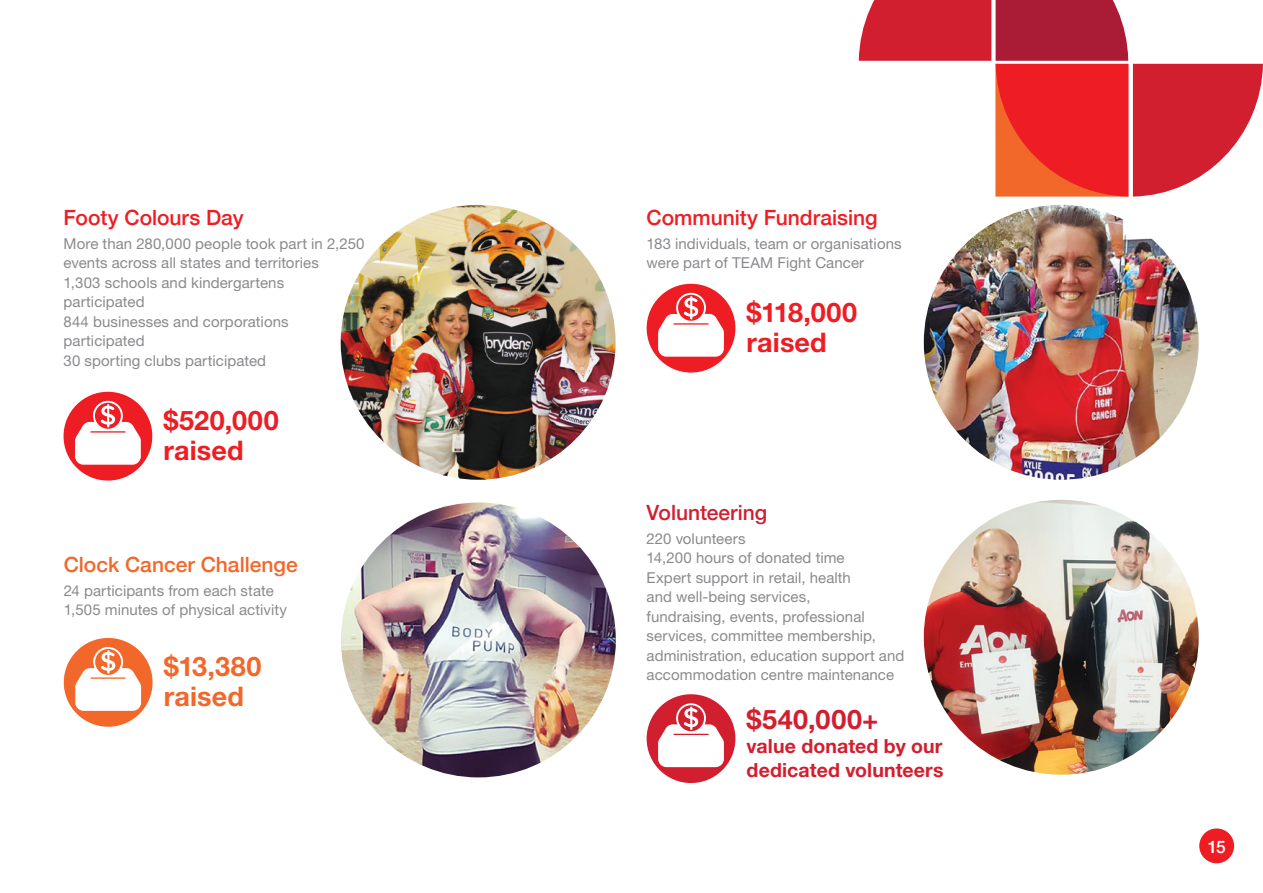
<style>
.page{position:relative;width:1263px;height:893px;background:#fff}
.page>*{position:absolute;margin:0;border:0;box-sizing:border-box;transform-origin:0 0}
.t1{font:700 27px/30px "Helvetica Neue";letter-spacing:.005em;color:#ee1d23}
.t2{font:700 27px/30px "Helvetica Neue";letter-spacing:.005em;color:#f2672a}
.t3{font:700 27px "Helvetica Neue";letter-spacing:.025em;color:#d21f2f}
.t4{font:500 21px "Helvetica Neue";color:#ee1d23}
.t5{font:500 21px "Helvetica Neue";color:#f2672a}
.t6{font:500 21px "Helvetica Neue";color:#d21f2f}
.t7{font:700 19.5px/24px "Helvetica Neue";letter-spacing:.005em;color:#d21f2f}
.t8{font:500 17.25px "Helvetica Neue";color:#fff}
.t9{font:15px/19.5px "Helvetica Neue";letter-spacing:.005em;color:#8a8a8e}
</style>
<div class="page">
<div style="left:1199px;top:828px;width:35px;height:35px;background:#ee1d23;border-radius:50%"></div>
<img style="left:924px;top:205px;width:275px;height:275px;border-radius:137px">
<img style="left:341px;top:205px;width:275px;height:275px;border-radius:137px">
<img style="left:924px;top:500px;width:275px;height:275px;border-radius:137px">
<img style="left:341px;top:502px;width:275px;height:275px;border-radius:137px">
<div style="left:647px;top:284px;width:88px;height:89px;background:#ee1d23;border-radius:50%"></div>
<div style="left:64px;top:392px;width:88px;height:89px;background:#ee1d23;border-radius:50%"></div>
<div style="left:647px;top:694px;width:88px;height:89px;background:#d21f2f;border-radius:50%"></div>
<div style="left:64px;top:638px;width:89px;height:89px;background:#f2672a;border-radius:50%"></div>
<svg style="left:658px;top:293px;width:66px;height:64px"></svg>
<svg style="left:75px;top:401px;width:66px;height:64px"></svg>
<svg style="left:658px;top:703px;width:66px;height:64px"></svg>
<svg style="left:75px;top:647px;width:66px;height:64px"></svg>
<svg style="left:859px;top:0;width:404px;height:197px"></svg>
<h2 class="t4" style="left:64px;top:201px;width:182px">Footy Colours Day</h2>
<p class="t9" style="left:64px;top:234px;width:302px">More than 280,000 people took part in 2,250 events across all states and territories<br>1,303 schools and kindergartens participated<br>844 businesses and corporations participated<br>30 sporting clubs participated</p>
<h1 class="t1" style="left:163px;top:404px;width:117px">$520,000 raised</h1>
<h2 class="t5" style="left:64px;top:548px;width:235px">Clock Cancer Challenge</h2>
<p class="t9" style="left:64px;top:580px;width:225px">24 participants from each state<br>1,505 minutes of physical activity</p>
<h1 class="t2" style="left:164px;top:651px;width:99px">$13,380 raised</h1>
<h2 class="t4" style="left:647px;top:201px;width:232px">Community Fundraising</h2>
<p class="t9" style="left:647px;top:234px;width:257px">183 individuals, team or organisations were part of TEAM Fight Cancer</p>
<h1 class="t1" style="left:746px;top:296px;width:112px">$118,000 raised</h1>
<h2 class="t6" style="left:647px;top:496px;width:122px">Volunteering</h2>
<p class="t9" style="left:647px;top:529px;width:259px">220 volunteers<br>14,200 hours of donated time<br>Expert support in retail, health<br>and well-being services,<br>fundraising, events, professional services, committee membership, administration, education support and accommodation centre maintenance</p>
<h1 class="t3" style="left:746px;top:703px;width:133px">$540,000+</h1>
<h3 class="t7" style="left:746px;top:734px;width:199px">value donated by our dedicated volunteers</h3>
<p class="t8" style="left:1208px;top:833px;width:20px">15</p>
</div>
